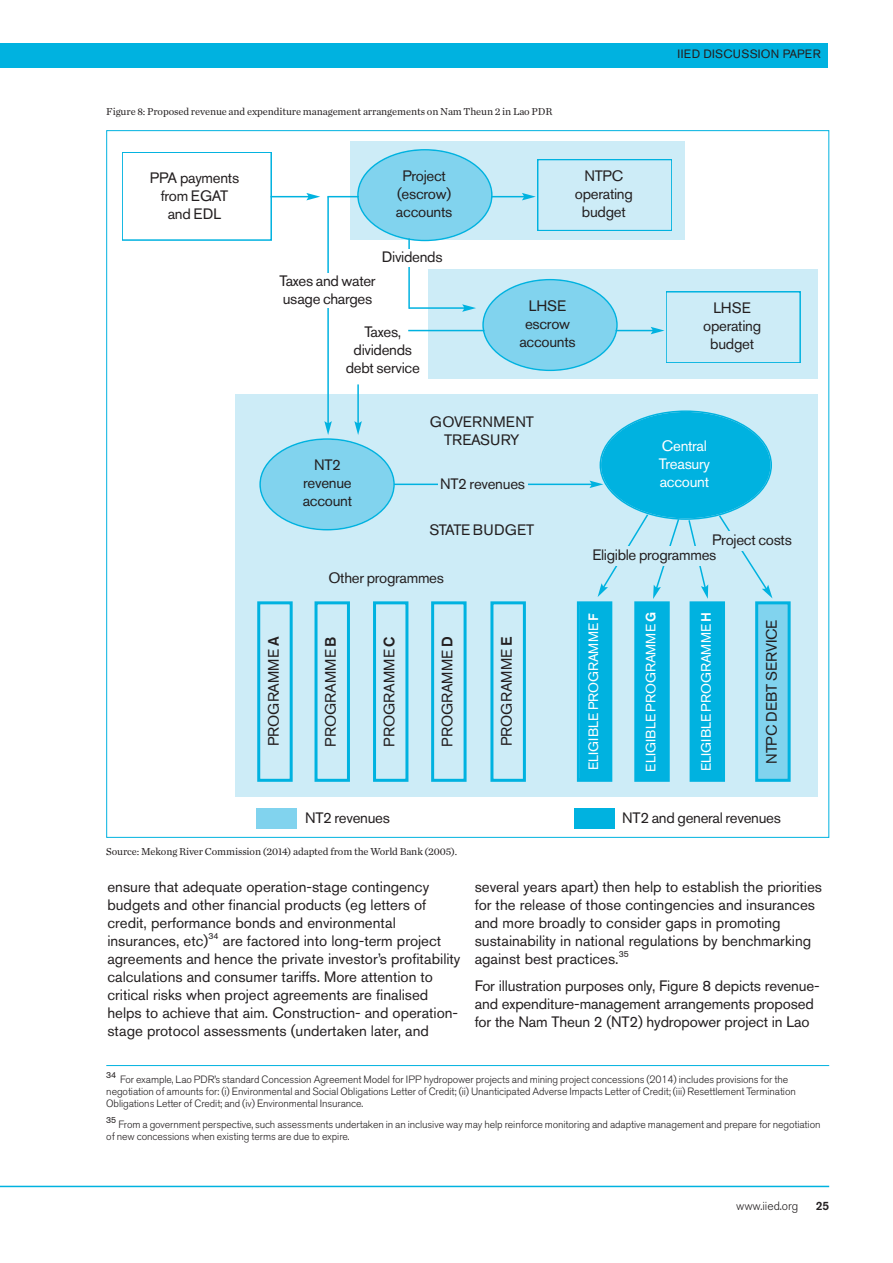
<style>
.page{position:relative;width:893px;height:1263px;background:#fff}
.page>*{position:absolute;margin:0;border:0;box-sizing:border-box;transform-origin:0 0}
.t1{font:15px/18px "Akzidenz Grotesk BE";color:#231f20}
.t2{font:15px/18px "Akzidenz Grotesk BE";letter-spacing:-.02em;color:#231f20;text-align:center}
.t3{font:15px/18px "Akzidenz Grotesk BE";letter-spacing:-.02em;color:#fff}
.t4{font:13.5px "Akzidenz Grotesk BE";color:#fff}
.t5{font:12px "Akzidenz Grotesk BE";letter-spacing:.02em;color:#231f20}
.t6{font:300 12px "Akzidenz Grotesk BE";color:#231f20}
.t7{font:500 12px "Akzidenz Grotesk BE";color:#231f20}
.t8{font:300 10.5px/12px "Akzidenz Grotesk BE";letter-spacing:-.01em;color:#231f20}
.t9{font:10.5px "Chronicle Text G1";letter-spacing:-.01em;color:#231f20}
.t10{font:8.7px "Akzidenz Grotesk BE";color:#231f20}
.s1{font-weight:500}
</style>
<div class="page">
<div style="left:0;top:43px;width:828px;height:24px;background:#00b2e0"></div>
<hr style="left:0;top:1186px;width:829px;height:1px;background:#00b2e0">
<hr style="left:106px;top:1065px;width:723px;height:1px;background:#00b2e0">
<div style="left:350px;top:141px;width:335px;height:99px;background:#cdecf7"></div>
<div style="left:428px;top:270px;width:389px;height:109px;background:#cdecf7"></div>
<div style="left:235px;top:394px;width:582px;height:403px;background:#cdecf7"></div>
<div style="left:122px;top:152px;width:149px;height:88px;border:2px solid #00b2e0"></div>
<div style="left:538px;top:160px;width:134px;height:71px;border:2px solid #00b2e0"></div>
<div style="left:666px;top:292px;width:134px;height:71px;border:2px solid #00b2e0"></div>
<div style="left:257px;top:601px;width:36px;height:181px;border:3px solid #00b2e0"></div>
<div style="left:314px;top:601px;width:36px;height:181px;border:3px solid #00b2e0"></div>
<div style="left:373px;top:601px;width:35px;height:181px;border:3px solid #00b2e0"></div>
<div style="left:431px;top:601px;width:36px;height:181px;border:3px solid #00b2e0"></div>
<div style="left:490px;top:601px;width:36px;height:181px;border:3px solid #00b2e0"></div>
<div style="left:758px;top:604px;width:30px;height:175px;background:#81d3ee"></div>
<div style="left:755px;top:601px;width:36px;height:181px;border:3px solid #00b2e0"></div>
<div style="left:580px;top:604px;width:29px;height:175px;background:#00b2e0"></div>
<div style="left:577px;top:601px;width:35px;height:181px;border:3px solid #00b2e0"></div>
<div style="left:637px;top:604px;width:30px;height:175px;background:#00b2e0"></div>
<div style="left:634px;top:601px;width:36px;height:181px;border:3px solid #00b2e0"></div>
<div style="left:693px;top:604px;width:29px;height:175px;background:#00b2e0"></div>
<div style="left:690px;top:601px;width:35px;height:181px;border:3px solid #00b2e0"></div>
<hr style="left:271px;top:196px;width:38px;height:1px;background:#00b2e0">
<svg style="left:306px;top:193px;width:14px;height:7px"></svg>
<hr style="left:327px;top:196px;width:197px;height:1px;background:#00b2e0">
<svg style="left:522px;top:193px;width:14px;height:7px"></svg>
<hr style="left:327px;top:197px;width:2px;height:227px;background:#00b2e0">
<hr style="left:408px;top:235px;width:2px;height:74px;background:#00b2e0">
<hr style="left:409px;top:307px;width:56px;height:2px;background:#00b2e0">
<svg style="left:462px;top:304px;width:14px;height:8px"></svg>
<hr style="left:394px;top:484px;width:198px;height:1px;background:#00b2e0">
<hr style="left:408px;top:330px;width:245px;height:1px;background:#00b2e0">
<svg style="left:651px;top:327px;width:13px;height:7px"></svg>
<hr style="left:357px;top:384px;width:2px;height:40px;background:#00b2e0">
<div style="left:363px;top:250px;width:98px;height:17px;background:#fff"></div>
<div style="left:273px;top:273px;width:109px;height:35px;background:#fff"></div>
<div style="left:438px;top:470px;width:89px;height:31px;background:#cdecf7"></div>
<div style="left:257px;top:808px;width:40px;height:21px;background:#81d3ee"></div>
<div style="left:575px;top:808px;width:40px;height:21px;background:#00b2e0"></div>
<svg style="left:259px;top:421px;width:136px;height:109px"></svg>
<svg style="left:589px;top:410px;width:183px;height:189px"></svg>
<div style="left:568px;top:546px;width:173px;height:19px;background:#cdecf7"></div>
<div style="left:702px;top:531px;width:100px;height:20px;background:#cdecf7"></div>
<svg style="left:357px;top:149px;width:136px;height:92px"></svg>
<svg style="left:482px;top:279px;width:136px;height:92px"></svg>
<p class="t9" style="left:106px;top:108px;width:448px">Figure 8: Proposed revenue and expenditure management arrangements on Nam Theun 2 in Lao PDR</p>
<p class="t2" style="left:150px;top:171px;width:91px">PPA payments from EGAT and EDL</p>
<p class="t2" style="left:575px;top:168px;width:59px">NTPC operating budget</p>
<p class="t2" style="left:396px;top:168px;width:58px">Project (escrow) accounts</p>
<p class="t2" style="left:382px;top:250px;width:62px">Dividends</p>
<p class="t2" style="left:279px;top:273px;width:98px;text-align:left">Taxes and water usage charges</p>
<p class="t2" style="left:346px;top:325px;width:75px">Taxes, dividends debt service</p>
<p class="t2" style="left:519px;top:298px;width:58px">LHSE escrow accounts</p>
<p class="t2" style="left:303px;top:458px;width:51px">NT2 revenue account</p>
<p class="t1" style="left:430px;top:415px;width:105px;text-align:center">GOVERNMENT<br>TREASURY</p>
<p class="t2" style="left:440px;top:476px;width:86px">NT2 revenues</p>
<p class="t5" style="left:677px;top:50px;width:145px">IIED DISCUSSION PAPER</p>
<p class="t2" style="left:703px;top:300px;width:59px">LHSE operating budget</p>
<p class="t3" style="left:659px;top:438px;width:53px">Central<br>Treasury account</p>
<p class="t2" style="left:429px;top:522px;width:106px">STATE BUDGET</p>
<p class="t2" style="left:328px;top:571px;width:117px">Other programmes</p>
<p class="t1" style="left:266px;top:746px;width:111px;rotate:-90deg">PROGRAMME <span class="s1">A</span></p>
<p class="t1" style="left:323px;top:747px;width:112px;rotate:-90deg">PROGRAMME <span class="s1">B</span></p>
<p class="t1" style="left:382px;top:747px;width:112px;rotate:-90deg">PROGRAMME <span class="s1">C</span></p>
<p class="t1" style="left:440px;top:747px;width:112px;rotate:-90deg">PROGRAMME <span class="s1">D</span></p>
<p class="t1" style="left:499px;top:746px;width:111px;rotate:-90deg">PROGRAMME <span class="s1">E</span></p>
<p class="t2" style="left:712px;top:532px;width:81px">Project costs</p>
<p class="t2" style="left:592px;top:547px;width:126px">Eligible programmes</p>
<p class="t4" style="left:588px;top:770px;width:159px;rotate:-90deg">ELIGIBLE PROGRAMME <span class="s1">F</span></p>
<p class="t4" style="left:646px;top:771px;width:161px;rotate:-90deg">ELIGIBLE PROGRAMME <span class="s1">G</span></p>
<p class="t4" style="left:701px;top:771px;width:161px;rotate:-90deg">ELIGIBLE PROGRAMME <span class="s1">H</span></p>
<p class="t1" style="left:764px;top:764px;width:146px;rotate:-90deg">NTPC DEBT SERVICE</p>
<p class="t2" style="left:305px;top:810px;width:86px">NT2 revenues</p>
<p class="t2" style="left:622px;top:810px;width:160px">NT2 and general revenues</p>
<p class="t9" style="left:106px;top:848px;width:352px">Source: Mekong River Commission (2014) adapted from the World Bank (2005).</p>
<p class="t1" style="left:107px;top:879px;width:355px">ensure that adequate operation-stage contingency budgets and other financial products (eg letters of credit, performance bonds and environmental insurances, etc)<sup>34</sup> are factored into long-term project agreements and hence the private investor’s profitability calculations and consumer tariffs. More attention to critical risks when project agreements are finalised helps to achieve that aim. Construction- and operation&shy;stage protocol assessments (undertaken later, and</p>
<p class="t1" style="left:475px;top:879px;width:349px">several years apart) then help to establish the priorities for the release of those contingencies and insurances and more broadly to consider gaps in promoting sustainability in national regulations by benchmarking against best practices.<sup>35</sup></p>
<p class="t1" style="left:475px;top:978px;width:347px">For illustration purposes only, Figure 8 depicts revenue&shy;and expenditure-management arrangements proposed for the Nam Theun 2 (NT2) hydropower project in Lao</p>
<p class="t10" style="left:106px;top:1071px;width:12px">34</p>
<p class="t8" style="left:106px;top:1074px;width:691px;text-indent:14px">For example, Lao PDR’s standard Concession Agreement Model for IPP hydropower projects and mining project concessions (2014) includes provisions for the negotiation of amounts for: (i) Environmental and Social Obligations Letter of Credit; (ii) Unanticipated Adverse Impacts Letter of Credit; (iii) Resettlement Termination<br>Obligations Letter of Credit; and (iv) Environmental Insurance.</p>
<p class="t10" style="left:106px;top:1116px;width:12px">35</p>
<p class="t8" style="left:106px;top:1119px;width:716px;text-indent:12px">From a government perspective, such assessments undertaken in an inclusive way may help reinforce monitoring and adaptive management and prepare for negotiation of new concessions when existing terms are due to expire.</p>
<p class="t6" style="left:736px;top:1201px;width:64px">www.iied.org</p>
<p class="t7" style="left:816px;top:1202px;width:15px">25</p>
</div>
